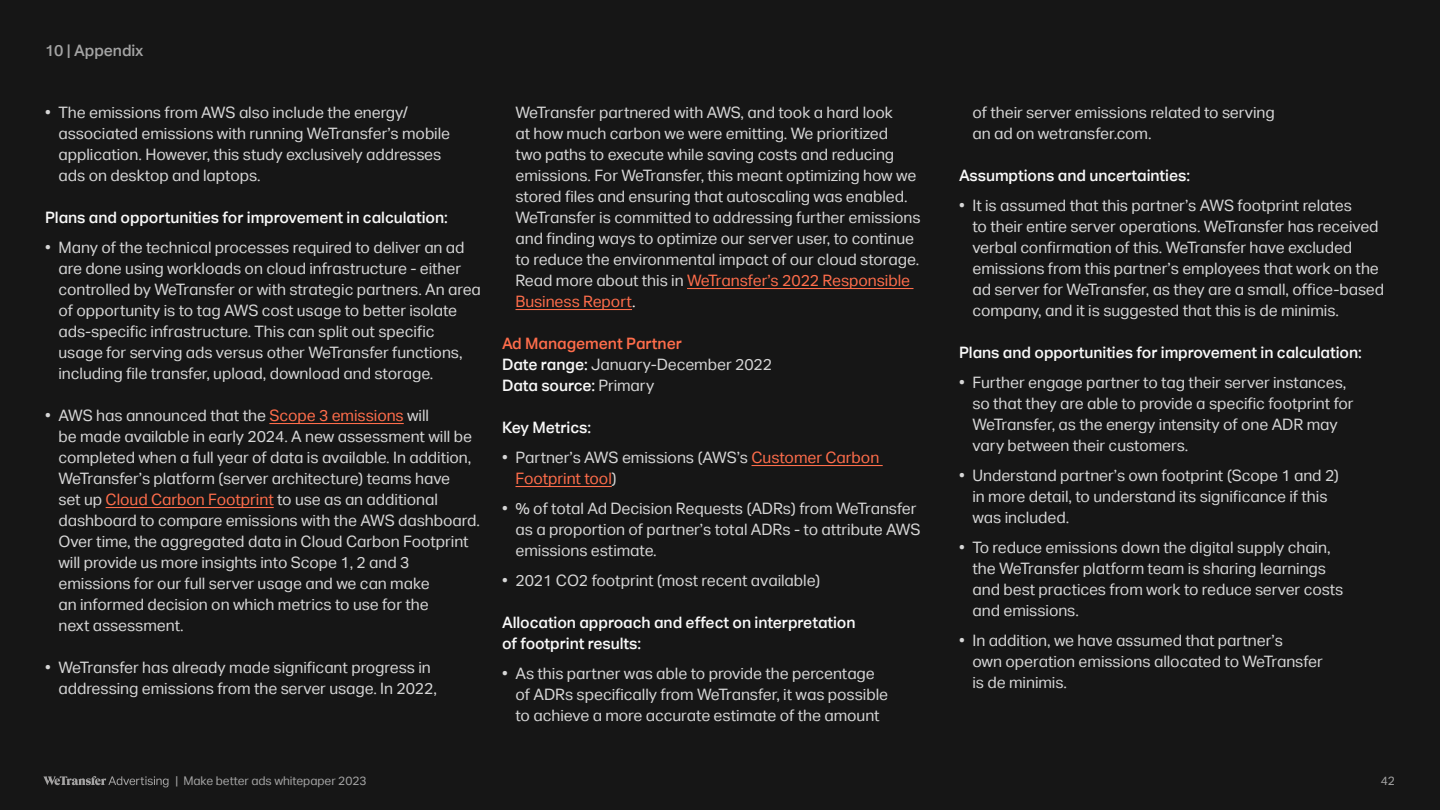
<style>
.page{position:relative;width:1440px;height:810px;background:#161616}
.page>*{position:absolute;margin:0;border:0;box-sizing:border-box;transform-origin:0 0}
.t1{font:15.75px/21px "Actief Grotesque";letter-spacing:-.005em;color:#d6d6d6}
.t2{font:500 15.75px/21px "Actief Grotesque";letter-spacing:-.005em;color:#f9f9f9}
.t3{font:500 15.75px "Actief Grotesque";letter-spacing:-.005em;color:#ff6d4b}
.t4{font:500 15.75px "Actief Grotesque";letter-spacing:-.005em;color:#a4a4a4}
.t5{font:12px "Actief Grotesque";letter-spacing:-.005em;color:#a4a4a4}
.s1{color:#ff6d4b}
.s2{color:#f9f9f9}
.s3{font-weight:500;color:#f9f9f9}
.s4{font-weight:400;color:#d6d6d6}
</style>
<div class="page">
<svg style="left:43px;top:776px;width:126px;height:11px"></svg>
<hr style="left:269px;top:423px;width:135px;height:1px;background:#ff6d4b">
<hr style="left:106px;top:507px;width:168px;height:1px;background:#ff6d4b">
<hr style="left:687px;top:288px;width:226px;height:1px;background:#ff6d4b">
<hr style="left:516px;top:309px;width:116px;height:1px;background:#ff6d4b">
<hr style="left:752px;top:465px;width:131px;height:1px;background:#ff6d4b">
<hr style="left:516px;top:486px;width:96px;height:1px;background:#ff6d4b">
<p class="t4" style="left:45px;top:41px;width:100px">10 | Appendix</p>
<p class="t1" style="left:58px;top:102px;width:393px;text-indent:-14px">• The emissions from AWS also include the energy/ associated emissions with running WeTransfer’s mobile application. However, this study exclusively addresses ads on desktop and laptops.</p>
<p class="t2" style="left:45px;top:207px;width:404px">Plans and opportunities for improvement in calculation:</p>
<p class="t1" style="left:58px;top:237px;width:424px;text-indent:-14px">• Many of the technical processes required to deliver an ad are done using workloads on cloud infrastructure - either controlled by WeTransfer or with strategic partners. An area of opportunity is to tag AWS cost usage to better isolate ads-specific infrastructure. This can split out specific usage for serving ads versus other WeTransfer functions, including file transfer, upload, download and storage.</p>
<p class="t1" style="left:58px;top:405px;width:423px;text-indent:-14px">• AWS has announced that the <span class="s1">Scope 3 emissions</span> will<br>be made available in early 2024. A new assessment will be completed when a full year of data is available. In addition, WeTransfer’s platform (server architecture) teams have<br>set up <span class="s1">Cloud Carbon Footprint</span> to use as an additional dashboard to compare emissions with the AWS dashboard.<br>Over time, the aggregated data in Cloud Carbon Footprint will provide us more insights into Scope 1, 2 and 3 emissions for our full server usage and we can make<br>an informed decision on which metrics to use for the<br>next assessment.</p>
<p class="t1" style="left:58px;top:657px;width:380px;text-indent:-14px">• WeTransfer has already made significant progress in addressing emissions from the server usage. In 2022,</p>
<p class="t1" style="left:516px;top:102px;width:407px">WeTransfer partnered with AWS, and took a hard look<br>at how much carbon we were emitting. We prioritized<br>two paths to execute while saving costs and reducing emissions. For WeTransfer, this meant optimizing how we stored files and ensuring that autoscaling was enabled.<br>WeTransfer is committed to addressing further emissions and finding ways to optimize our server user, to continue to reduce the environmental impact of our cloud storage.<br>Read more about this in <span class="s1">WeTransfer’s 2022 Responsible Business Report</span><span class="s2">.</span></p>
<p class="t3" style="left:502px;top:334px;width:181px">Ad Management Partner</p>
<p class="t1" style="left:502px;top:354px;width:272px"><span class="s3">Date range:</span> January-December 2022</p>
<p class="t2" style="left:502px;top:375px;width:154px">Data source: <span class="s4">Primary</span></p>
<p class="t2" style="left:502px;top:417px;width:91px">Key Metrics:</p>
<p class="t1" style="left:516px;top:447px;width:365px;text-indent:-14px">• Partner’s AWS emissions (AWS’s <span class="s1">Customer Carbon<br>Footprint tool</span>)</p>
<p class="t1" style="left:516px;top:498px;width:407px;text-indent:-14px">• % of total Ad Decision Requests (ADRs) from WeTransfer as a proportion of partner’s total ADRs - to attribute AWS emissions estimate.</p>
<p class="t1" style="left:502px;top:570px;width:320px">• 2021 CO2 footprint (most recent available)</p>
<p class="t2" style="left:502px;top:612px;width:355px">Allocation approach and effect on interpretation of footprint results:</p>
<p class="t1" style="left:516px;top:663px;width:374px;text-indent:-14px">• As this partner was able to provide the percentage of ADRs specifically from WeTransfer, it was possible to achieve a more accurate estimate of the amount</p>
<p class="t1" style="left:972px;top:102px;width:304px">of their server emissions related to serving an ad on wetransfer.com.</p>
<p class="t2" style="left:959px;top:165px;width:232px">Assumptions and uncertainties:</p>
<p class="t1" style="left:972px;top:195px;width:413px;text-indent:-14px">• It is assumed that this partner’s AWS footprint relates<br>to their entire server operations. WeTransfer has received verbal confirmation of this. WeTransfer have excluded emissions from this partner’s employees that work on the ad server for WeTransfer, as they are a small, office-based company, and it is suggested that this is de minimis.</p>
<p class="t2" style="left:959px;top:342px;width:404px">Plans and opportunities for improvement in calculation:</p>
<p class="t1" style="left:972px;top:372px;width:383px;text-indent:-14px">• Further engage partner to tag their server instances, so that they are able to provide a specific footprint for WeTransfer, as the energy intensity of one ADR may vary between their customers.</p>
<p class="t1" style="left:972px;top:465px;width:368px;text-indent:-14px">• Understand partner’s own footprint (Scope 1 and 2) in more detail, to understand its significance if this was included.</p>
<p class="t1" style="left:972px;top:537px;width:372px;text-indent:-14px">• To reduce emissions down the digital supply chain, the WeTransfer platform team is sharing learnings and best practices from work to reduce server costs and emissions.</p>
<p class="t1" style="left:972px;top:630px;width:352px;text-indent:-14px">• In addition, we have assumed that partner’s<br>own operation emissions allocated to WeTransfer is de minimis.</p>
<p class="t5" style="left:176px;top:774px;width:193px">| Make better ads whitepaper 2023</p>
<p class="t5" style="left:1381px;top:774px;width:16px">42</p>
</div>
